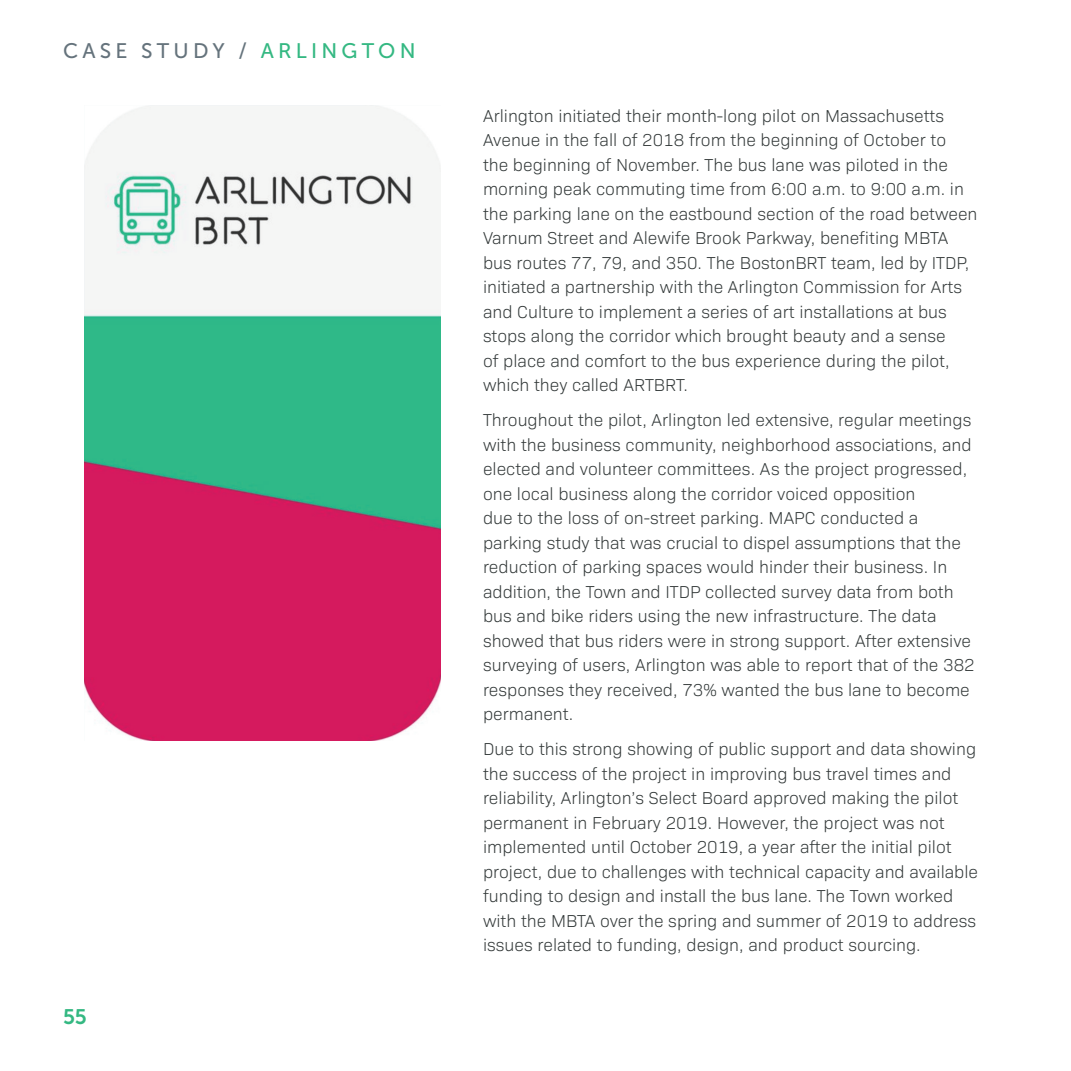
<style>
.page{position:relative;width:1071px;height:1071px;background:#fff}
.page>*{position:absolute;margin:0;border:0;box-sizing:border-box;transform-origin:0 0}
.t1{font:21px "Museo Sans 500";letter-spacing:.2em;color:#65737c}
.t2{font:21px "Museo Sans 700";color:#34b882}
.t3{font:300 17.5px/24.5px "Bio Sans";color:#313737}
.s1{color:#34b882}
</style>
<div class="page">
<img style="left:84px;top:105px;width:357px;height:636px">
<p class="t1" style="left:63px;top:39px;width:354px">CASE STUDY / <span class="s1">ARLINGTON</span></p>
<p class="t2" style="left:63px;top:1005px;width:25px">55</p>
<p class="t3" style="left:483px;top:102px;width:496px">Arlington initiated their month-long pilot on Massachusetts Avenue in the fall of 2018 from the beginning of October to<br>the beginning of November. The bus lane was piloted in the morning peak commuting time from 6:00 a.m. to 9:00 a.m. in the parking lane on the eastbound section of the road between Varnum Street and Alewife Brook Parkway, benefiting MBTA bus routes 77, 79, and 350. The BostonBRT team, led by ITDP, initiated a partnership with the Arlington Commission for Arts and Culture to implement a series of art installations at bus stops along the corridor which brought beauty and a sense<br>of place and comfort to the bus experience during the pilot, which they called ARTBRT.</p>
<p class="t3" style="left:483px;top:407px;width:493px">Throughout the pilot, Arlington led extensive, regular meetings with the business community, neighborhood associations, and elected and volunteer committees. As the project progressed, one local business along the corridor voiced opposition<br>due to the loss of on-street parking. MAPC conducted a parking study that was crucial to dispel assumptions that the reduction of parking spaces would hinder their business. In addition, the Town and ITDP collected survey data from both bus and bike riders using the new infrastructure. The data showed that bus riders were in strong support. After extensive surveying of users, Arlington was able to report that of the 382 responses they received, 73% wanted the bus lane to become permanent.</p>
<p class="t3" style="left:483px;top:736px;width:497px">Due to this strong showing of public support and data showing the success of the project in improving bus travel times and reliability, Arlington’s Select Board approved making the pilot permanent in February 2019. However, the project was not implemented until October 2019, a year after the initial pilot project, due to challenges with technical capacity and available funding to design and install the bus lane. The Town worked with the MBTA over the spring and summer of 2019 to address issues related to funding, design, and product sourcing.</p>
</div>
